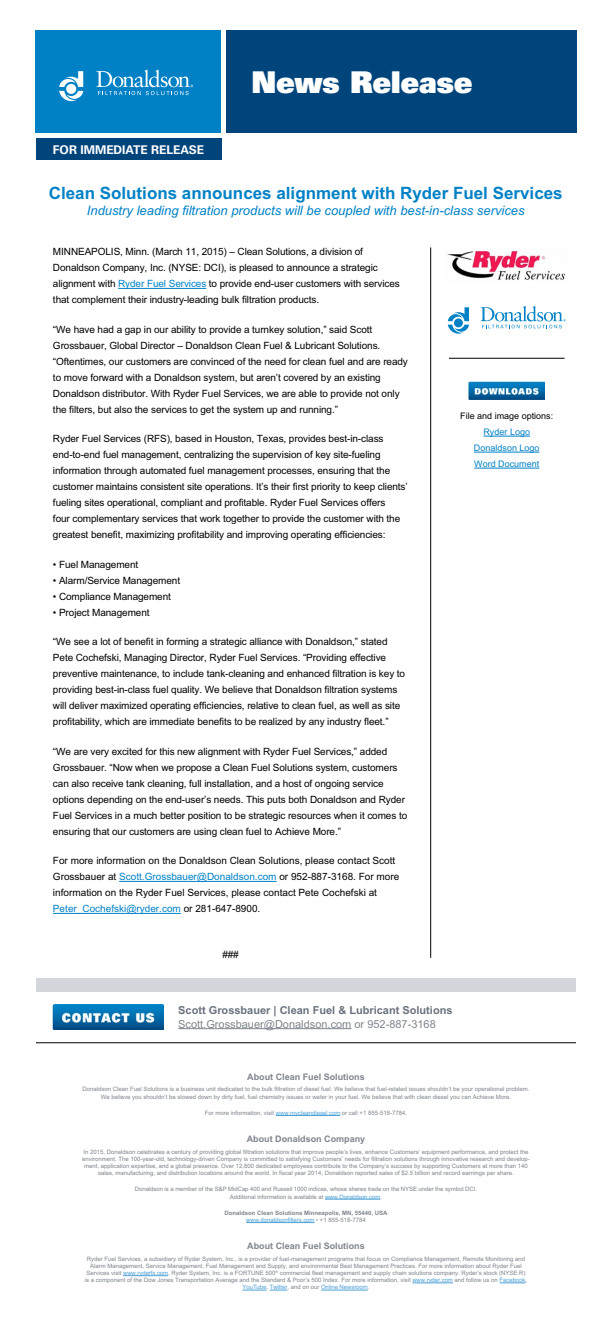
<style>
.page{position:relative;width:612px;height:1332px;background:#fff}
.page>*{position:absolute;margin:0;border:0;box-sizing:border-box;transform-origin:0 0}
.t1{font:30px "Univers LT Std X Black";letter-spacing:-.01em;color:#fff}
.t2{font:700 17px "Arial";color:#0081c6}
.t3{font:italic 13px "Arial";color:#0081c6}
.t4{font:700 12px "Univers LT Std";color:#fff}
.t5{font:700 11px "Arial";color:#69727d}
.t6{font:11px "Arial";color:#7e858d}
.t7{font:10px/16px "Arial";letter-spacing:-.01em;color:#000}
.t8{font:700 9px "Arial";color:#7e858d}
.t9{font:9px/16px "Arial";color:#0081c6;text-align:center}
.t10{font:9px "Arial";color:#000}
.t11{font:6px/7.2px "Arial";color:#7e858d;text-align:center}
.t12{font:700 6px/7.2px "Arial";color:#7e858d;text-align:center}
.s1{color:#0081c6}
.s2{color:#4ca0d6}
.s3{font-weight:400;color:#4ca0d6}
.s4{font-weight:400}
</style>
<div class="page">
<div style="left:226px;top:30px;width:350px;height:102px;background:#00447c"></div>
<div style="left:36px;top:30px;width:185px;height:102px;background:#0081c6"></div>
<img style="left:53px;top:1005px;width:111px;height:24px">
<img style="left:469px;top:382px;width:76px;height:17px">
<hr style="left:118px;top:288px;width:88px;height:1px;background:#0081c6">
<hr style="left:119px;top:881px;width:158px;height:1px;background:#0081c6">
<hr style="left:53px;top:913px;width:128px;height:1px;background:#0081c6">
<svg style="left:59px;top:70px;width:134px;height:31px"></svg>
<div style="left:36px;top:139px;width:185px;height:21px;background:#00447c"></div>
<hr style="left:430px;top:247px;width:1px;height:711px;background:#000">
<svg style="left:448px;top:306px;width:118px;height:28px"></svg>
<hr style="left:449px;top:358px;width:116px;height:1px;background:#000">
<hr style="left:36px;top:1043px;width:540px;height:1px;background:#000">
<hr style="left:483px;top:436px;width:47px;height:1px;background:#0081c6">
<hr style="left:474px;top:452px;width:66px;height:1px;background:#0081c6">
<hr style="left:474px;top:468px;width:65px;height:1px;background:#0081c6">
<div style="left:36px;top:978px;width:540px;height:14px;background:#d3d6da"></div>
<hr style="left:178px;top:1028px;width:173px;height:1px;background:#7e858d">
<hr style="left:276px;top:1115px;width:64px;height:1px;background:#4ca0d6">
<hr style="left:325px;top:1199px;width:55px;height:1px;background:#4ca0d6">
<hr style="left:246px;top:1222px;width:69px;height:1px;background:#4ca0d6">
<hr style="left:123px;top:1275px;width:45px;height:1px;background:#4ca0d6">
<hr style="left:412px;top:1283px;width:41px;height:1px;background:#4ca0d6">
<svg style="left:500px;top:1283px;width:25px;height:1px"></svg>
<svg style="left:243px;top:1290px;width:44px;height:1px"></svg>
<hr style="left:321px;top:1290px;width:47px;height:1px;background:#4ca0d6">
<img style="left:447px;top:251px;width:118px;height:29px">
<p class="t4" style="left:53px;top:142px;width:153px">FOR IMMEDIATE RELEASE</p>
<h1 class="t1" style="left:251px;top:63px;width:223px">News Release</h1>
<h2 class="t2" style="left:49px;top:184px;width:515px">Clean Solutions announces alignment with Ryder Fuel Services</h2>
<h3 class="t3" style="left:87px;top:203px;width:439px">Industry leading filtration products will be coupled with best-in-class services</h3>
<p class="t7" style="left:53px;top:244px;width:348px">MINNEAPOLIS, Minn. (March 11, 2015) – Clean Solutions, a division of Donaldson Company, Inc. (NYSE: DCI), is pleased to announce a strategic alignment with <span class="s1">Ryder Fuel Services</span> to provide end-user customers with services that complement their industry-leading bulk filtration products.</p>
<p class="t7" style="left:53px;top:321px;width:356px">“We have had a gap in our ability to provide a turnkey solution,” said Scott Grossbauer, Global Director – Donaldson Clean Fuel &amp; Lubricant Solutions. “Oftentimes, our customers are convinced of the need for clean fuel and are ready to move forward with a Donaldson system, but aren’t covered by an existing Donaldson distributor. With Ryder Fuel Services, we are able to provide not only the filters, but also the services to get the system up and running.”</p>
<p class="t7" style="left:53px;top:431px;width:356px">Ryder Fuel Services (RFS), based in Houston, Texas, provides best-in-class end-to-end fuel management, centralizing the supervision of key site-fueling information through automated fuel management processes, ensuring that the customer maintains consistent site operations. It’s their first priority to keep clients’ fueling sites operational, compliant and profitable. Ryder Fuel Services offers<br>four complementary services that work together to provide the customer with the greatest benefit, maximizing profitability and improving operating efficiencies:</p>
<p class="t7" style="left:53px;top:556px;width:87px">• Fuel Management</p>
<p class="t7" style="left:53px;top:572px;width:129px">• Alarm/Service Management</p>
<p class="t7" style="left:53px;top:588px;width:120px">• Compliance Management</p>
<p class="t7" style="left:53px;top:604px;width:98px">• Project Management</p>
<p class="t7" style="left:53px;top:634px;width:354px">“We see a lot of benefit in forming a strategic alliance with Donaldson,” stated Pete Cochefski, Managing Director, Ryder Fuel Services. “Providing effective preventive maintenance, to include tank-cleaning and enhanced filtration is key to providing best-in-class fuel quality. We believe that Donaldson filtration systems will deliver maximized operating efficiencies, relative to clean fuel, as well as site profitability, which are immediate benefits to be realized by any industry fleet.”</p>
<p class="t7" style="left:53px;top:743px;width:356px">“We are very excited for this new alignment with Ryder Fuel Services,” added Grossbauer. “Now when we propose a Clean Fuel Solutions system, customers can also receive tank cleaning, full installation, and a host of ongoing service options depending on the end-user’s needs. This puts both Donaldson and Ryder Fuel Services in a much better position to be strategic resources when it comes to ensuring that our customers are using clean fuel to Achieve More.”</p>
<p class="t7" style="left:53px;top:853px;width:348px">For more information on the Donaldson Clean Solutions, please contact Scott Grossbauer at <span class="s1">Scott.Grossbauer@Donaldson.com</span> or 952-887-3168. For more information on the Ryder Fuel Services, please contact Pete Cochefski at <span class="s1">Peter_Cochefski@ryder.com</span> or 281-647-8900.</p>
<p class="t7" style="left:222px;top:946px;width:18px">###</p>
<p class="t10" style="left:460px;top:411px;width:95px">File and image options:</p>
<p class="t9" style="left:474px;top:424px;width:67px">Ryder Logo<br>Donaldson Logo<br>Word Document</p>
<p class="t5" style="left:178px;top:1004px;width:276px">Scott Grossbauer | Clean Fuel &amp; Lubricant Solutions</p>
<p class="t6" style="left:178px;top:1017px;width:259px">Scott.Grossbauer@Donaldson.com or 952-887-3168</p>
<p class="t8" style="left:247px;top:1072px;width:119px">About Clean Fuel Solutions</p>
<p class="t11" style="left:82px;top:1086px;width:449px">Donaldson Clean Fuel Solutions is a business unit dedicated to the bulk filtration of diesel fuel. We believe that fuel-related issues shouldn’t be your operational problem.<br>We believe you shouldn’t be slowed down by dirty fuel, fuel chemistry issues or water in your fuel. We believe that with clean diesel you can Achieve More.</p>
<p class="t11" style="left:205px;top:1109px;width:204px">For more information, visit <span class="s2">www.mycleandiesel.com</span> or call +1 855-518-7784.</p>
<p class="t8" style="left:247px;top:1134px;width:120px">About Donaldson Company</p>
<p class="t11" style="left:82px;top:1148px;width:449px">In 2015, Donaldson celebrates a century of providing global filtration solutions that improve people’s lives, enhance Customers’ equipment performance, and protect the environment. The 100-year-old, technology-driven Company is committed to satisfying Customers’ needs for filtration solutions through innovative research and develop&shy;ment, application expertise, and a global presence. Over 12,800 dedicated employees contribute to the Company’s success by supporting Customers at more than 140 sales, manufacturing, and distribution locations around the world. In fiscal year 2014, Donaldson reported sales of $2.5 billion and record earnings per share.</p>
<p class="t11" style="left:135px;top:1186px;width:344px">Donaldson is a member of the S&amp;P MidCap 400 and Russell 1000 indices, whose shares trade on the NYSE under the symbol DCI.<br>Additional information is available at <span class="s2">www.Donaldson.com</span>.</p>
<p class="t12" style="left:224px;top:1209px;width:165px">Donaldson Clean Solutions Minneapolis, MN, 55440, USA <span class="s3">www.donaldsonfilters.com</span> <span class="s4">• +1 855-518-7784</span></p>
<p class="t8" style="left:247px;top:1241px;width:119px">About Clean Fuel Solutions</p>
<p class="t11" style="left:85px;top:1255px;width:444px">Ryder Fuel Services, a subsidiary of Ryder System, Inc., is a provider of fuel-management programs that focus on Compliance Management, Remote Monitoring and Alarm Management, Service Management, Fuel Management and Supply, and environmental Best Management Practices. For more information about Ryder Fuel Services visit <span class="s2">www.ryderfs.com</span>. Ryder System, Inc. is a FORTUNE 500<sup>®</sup> commercial fleet management and supply chain solutions company. Ryder’s stock (NYSE:R) is a component of the Dow Jones Transportation Average and the Standard &amp; Poor’s 500 Index. For more information, visit <span class="s2">www.ryder.com</span> and follow us on <span class="s2">Facebook</span>, <span class="s2">YouTube</span>, <span class="s2">Twitter</span>, and on our <span class="s2">Online Newsroom</span>.</p>
</div>
